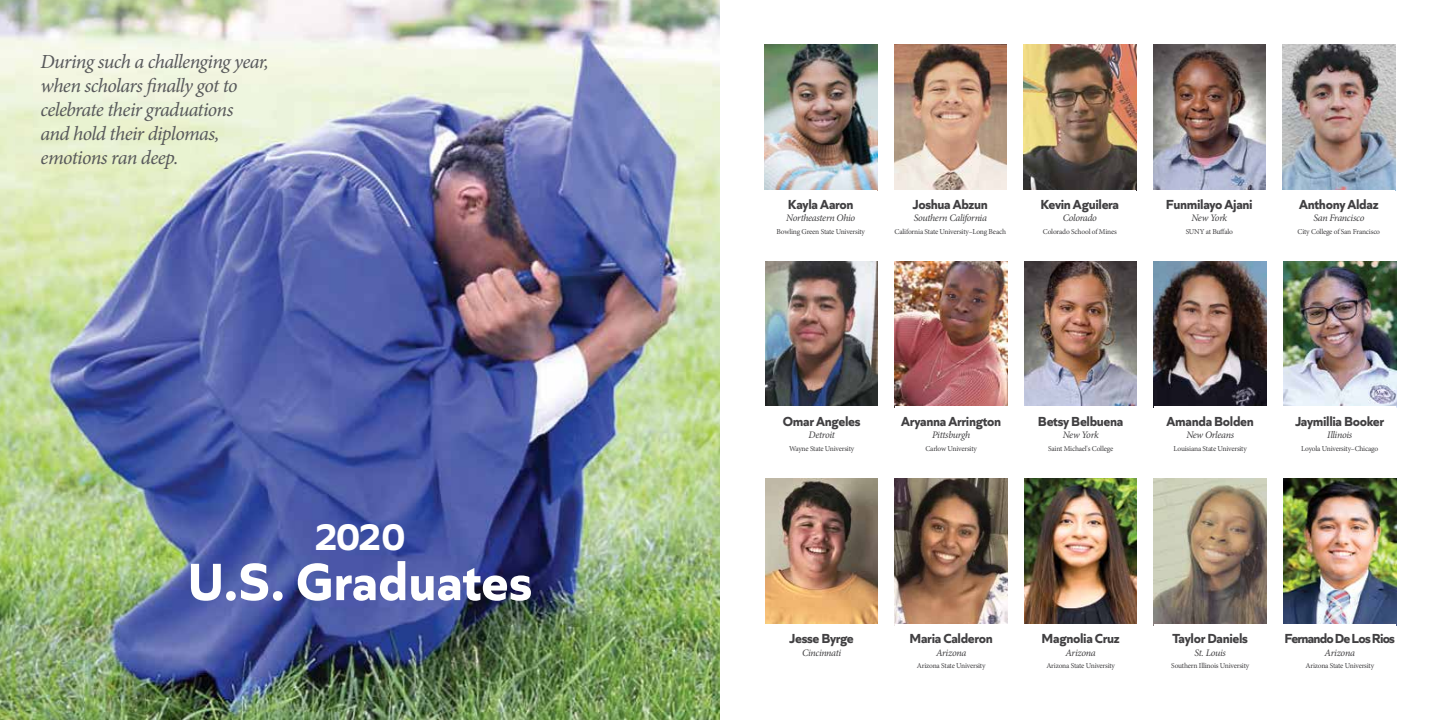
<style>
.page{position:relative;width:1440px;height:720px;background:#fff}
.page>*{position:absolute;margin:0;border:0;box-sizing:border-box;transform-origin:0 0}
.t1{font:700 55px "Quiet Sans";color:#fff}
.t2{font:700 38.75px "Quiet Sans";color:#fff}
.t3{font:italic 20px/24px "Minion Pro";letter-spacing:-.035em;color:#58595b}
.t4{font:700 13.75px "Quiet Sans";letter-spacing:-.025em;color:#414042}
.t5{font:700 13.75px "Quiet Sans";letter-spacing:-.06em;color:#414042}
.t6{font:italic 10px "Minion Pro";letter-spacing:-.03em;color:#414042}
.t7{font:7.5px "Minion Pro";letter-spacing:-.03em;color:#414042}
</style>
<div class="page">
<img style="left:1284px;top:479px;width:112px;height:145px">
<img style="left:765px;top:479px;width:113px;height:145px">
<img style="left:895px;top:479px;width:112px;height:145px">
<img style="left:1024px;top:479px;width:113px;height:145px">
<img style="left:1154px;top:479px;width:112px;height:145px">
<img style="left:765px;top:261px;width:113px;height:145px">
<img style="left:1284px;top:261px;width:112px;height:145px">
<img style="left:895px;top:261px;width:112px;height:145px">
<img style="left:1024px;top:261px;width:113px;height:145px">
<img style="left:1154px;top:261px;width:112px;height:145px">
<img style="left:0;top:0;width:720px;height:720px">
<img style="left:765px;top:44px;width:112px;height:146px">
<img style="left:1283px;top:44px;width:112px;height:146px">
<img style="left:894px;top:44px;width:113px;height:146px">
<img style="left:1024px;top:44px;width:112px;height:146px">
<img style="left:1153px;top:44px;width:113px;height:146px">
<h3 class="t3" style="left:41px;top:49px;width:230px">During such a challenging year, when scholars finally got to celebrate their graduations<br>and hold their diplomas, emotions ran deep.</h3>
<h2 class="t2" style="left:315px;top:507px;width:92px">2020</h2>
<h1 class="t1" style="left:188px;top:539px;width:346px">U.S. Graduates</h1>
<h3 class="t4" style="left:788px;top:193px;width:67px">Kayla Aaron</h3>
<h3 class="t6" style="left:786px;top:211px;width:71px">Northeastern Ohio</h3>
<p class="t7" style="left:777px;top:226px;width:90px">Bowling Green State University</p>
<h3 class="t4" style="left:913px;top:193px;width:77px">Joshua Abzun</h3>
<h3 class="t6" style="left:914px;top:211px;width:75px">Southern California</h3>
<p class="t7" style="left:895px;top:226px;width:113px">California State University–Long Beach</p>
<h3 class="t4" style="left:1041px;top:193px;width:80px">Kevin Aguilera</h3>
<h3 class="t6" style="left:1063px;top:211px;width:36px">Colorado</h3>
<p class="t7" style="left:1043px;top:226px;width:76px">Colorado School of Mines</p>
<h3 class="t4" style="left:1166px;top:193px;width:88px">Funmilayo Ajani</h3>
<h3 class="t6" style="left:1191px;top:211px;width:37px">New York</h3>
<p class="t7" style="left:1186px;top:226px;width:49px">SUNY at Buffalo</p>
<h3 class="t4" style="left:1299px;top:193px;width:81px">Anthony Aldaz</h3>
<h3 class="t6" style="left:1313px;top:211px;width:53px">San Francisco</h3>
<p class="t7" style="left:1298px;top:226px;width:84px">City College of San Francisco</p>
<h3 class="t4" style="left:783px;top:410px;width:79px">Omar Angeles</h3>
<h3 class="t6" style="left:809px;top:428px;width:28px">Detroit</h3>
<p class="t7" style="left:789px;top:443px;width:67px">Wayne State University</p>
<h3 class="t4" style="left:901px;top:410px;width:101px">Aryanna Arrington</h3>
<h3 class="t6" style="left:932px;top:428px;width:40px">Pittsburgh</h3>
<p class="t7" style="left:925px;top:443px;width:53px">Carlow University</p>
<h3 class="t4" style="left:1038px;top:410px;width:87px">Betsy Belbuena</h3>
<h3 class="t6" style="left:1063px;top:428px;width:37px">New York</h3>
<p class="t7" style="left:1048px;top:443px;width:66px">Saint Michael's College</p>
<h3 class="t4" style="left:1167px;top:410px;width:89px">Amanda Bolden</h3>
<h3 class="t6" style="left:1186px;top:428px;width:49px">New Orleans</h3>
<p class="t7" style="left:1174px;top:443px;width:75px">Louisiana State University</p>
<h3 class="t4" style="left:1295px;top:410px;width:90px">Jaymillia Booker</h3>
<h3 class="t6" style="left:1327px;top:428px;width:26px">Illinois</h3>
<p class="t7" style="left:1301px;top:443px;width:79px">Loyola University–Chicago</p>
<h3 class="t4" style="left:789px;top:628px;width:66px">Jesse Byrge</h3>
<h3 class="t6" style="left:802px;top:646px;width:41px">Cincinnati</h3>
<h3 class="t4" style="left:910px;top:628px;width:85px">Maria Calderon</h3>
<h3 class="t6" style="left:936px;top:646px;width:32px">Arizona</h3>
<p class="t7" style="left:917px;top:661px;width:70px">Arizona State University</p>
<h3 class="t4" style="left:1042px;top:628px;width:80px">Magnolia Cruz</h3>
<h3 class="t6" style="left:1066px;top:646px;width:32px">Arizona</h3>
<p class="t7" style="left:1046px;top:661px;width:70px">Arizona State University</p>
<h3 class="t4" style="left:1172px;top:628px;width:77px">Taylor Daniels</h3>
<h3 class="t6" style="left:1194px;top:646px;width:33px">St. Louis</h3>
<p class="t7" style="left:1171px;top:661px;width:80px">Southern Illinois University</p>
<h3 class="t5" style="left:1285px;top:628px;width:112px">Fernando De Los Rios</h3>
<h3 class="t6" style="left:1325px;top:646px;width:32px">Arizona</h3>
<p class="t7" style="left:1305px;top:661px;width:70px">Arizona State University</p>
</div>
